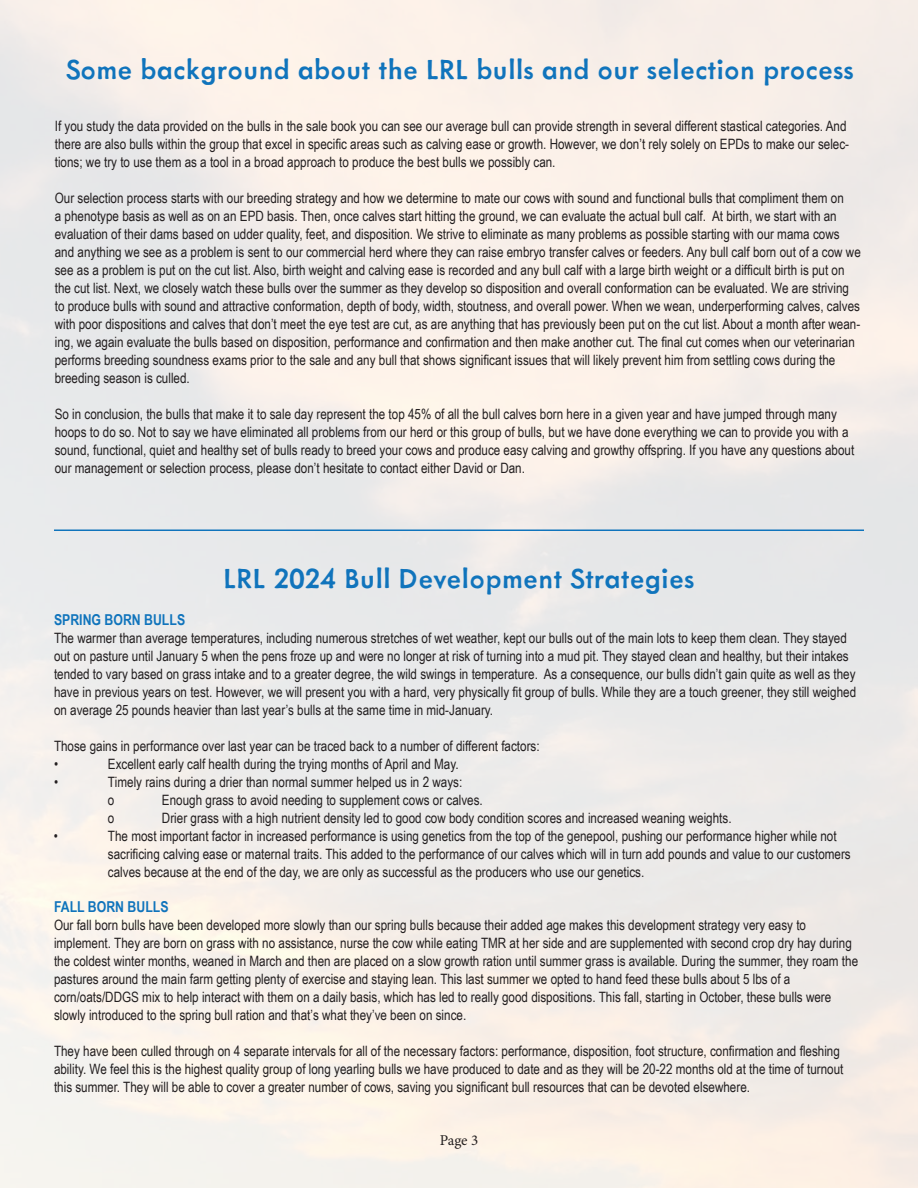
<style>
.page{position:relative;width:918px;height:1188px;background:#fff}
.page>*{position:absolute;margin:0;border:0;box-sizing:border-box;transform-origin:0 0}
.t1{font:500 31.5px "Metallophile Sp 8";color:#1074bc}
.t2{font:700 15px "Arial Narrow";color:#1074bc}
.t3{font:15px "Minion Pro";color:#231f20}
.t4{font:14.25px/18px "Arial Narrow";color:#231f20}
</style>
<div class="page">
<hr style="left:54px;top:530px;width:810px;height:1px;background:#1074bc">
<h1 class="t1" style="left:66px;top:50px;width:790px">Some background about the LRL bulls and our selection process</h1>
<p class="t4" style="left:55px;top:117px;width:796px">If you study the data provided on the bulls in the sale book you can see our average bull can provide strength in several different stastical categories. And there are also bulls within the group that excel in specific areas such as calving ease or growth. However, we don’t rely solely on EPDs to make our selec&shy;tions; we try to use them as a tool in a broad approach to produce the best bulls we possibly can.</p>
<p class="t4" style="left:55px;top:189px;width:808px">Our selection process starts with our breeding strategy and how we determine to mate our cows with sound and functional bulls that compliment them on<br>a phenotype basis as well as on an EPD basis. Then, once calves start hitting the ground, we can evaluate the actual bull calf. At birth, we start with an evaluation of their dams based on udder quality, feet, and disposition. We strive to eliminate as many problems as possible starting with our mama cows and anything we see as a problem is sent to our commercial herd where they can raise embryo transfer calves or feeders. Any bull calf born out of a cow we see as a problem is put on the cut list. Also, birth weight and calving ease is recorded and any bull calf with a large birth weight or a difficult birth is put on the cut list. Next, we closely watch these bulls over the summer as they develop so disposition and overall conformation can be evaluated. We are striving to produce bulls with sound and attractive conformation, depth of body, width, stoutness, and overall power. When we wean, underperforming calves, calves with poor dispositions and calves that don’t meet the eye test are cut, as are anything that has previously been put on the cut list. About a month after wean&shy;ing, we again evaluate the bulls based on disposition, performance and confirmation and then make another cut. The final cut comes when our veterinarian performs breeding soundness exams prior to the sale and any bull that shows significant issues that will likely prevent him from settling cows during the breeding season is culled.</p>
<p class="t4" style="left:55px;top:405px;width:801px">So in conclusion, the bulls that make it to sale day represent the top 45% of all the bull calves born here in a given year and have jumped through many hoops to do so. Not to say we have eliminated all problems from our herd or this group of bulls, but we have done everything we can to provide you with a sound, functional, quiet and healthy set of bulls ready to breed your cows and produce easy calving and growthy offspring. If you have any questions about our management or selection process, please don’t hesitate to contact either David or Dan.</p>
<h1 class="t1" style="left:224px;top:560px;width:472px">LRL 2024 Bull Development Strategies</h1>
<p class="t2" style="left:54px;top:608px;width:133px">SPRING BORN BULLS</p>
<p class="t4" style="left:54px;top:628px;width:804px">The warmer than average temperatures, including numerous stretches of wet weather, kept our bulls out of the main lots to keep them clean. They stayed out on pasture until January 5 when the pens froze up and were no longer at risk of turning into a mud pit. They stayed clean and healthy, but their intakes tended to vary based on grass intake and to a greater degree, the wild swings in temperature. As a consequence, our bulls didn’t gain quite as well as they have in previous years on test. However, we will present you with a hard, very physically fit group of bulls. While they are a touch greener, they still weighed on average 25 pounds heavier than last year’s bulls at the same time in mid-January.</p>
<p class="t4" style="left:54px;top:736px;width:487px">Those gains in performance over last year can be traced back to a number of different factors: •</p>
<p class="t4" style="left:108px;top:754px;width:352px">Excellent early calf health during the trying months of April and May.</p>
<p class="t4" style="left:54px;top:772px;width:6px">•</p>
<p class="t4" style="left:108px;top:772px;width:356px">Timely rains during a drier than normal summer helped us in 2 ways: o</p>
<p class="t4" style="left:162px;top:790px;width:322px">Enough grass to avoid needing to supplement cows or calves.</p>
<p class="t4" style="left:108px;top:808px;width:8px">o</p>
<p class="t4" style="left:162px;top:808px;width:571px">Drier grass with a high nutrient density led to good cow body condition scores and increased weaning weights.</p>
<p class="t4" style="left:54px;top:826px;width:6px">•</p>
<p class="t4" style="left:108px;top:826px;width:744px">The most important factor in increased performance is using genetics from the top of the genepool, pushing our performance higher while not sacrificing calving ease or maternal traits. This added to the performance of our calves which will in turn add pounds and value to our customers calves because at the end of the day, we are only as successful as the producers who use our genetics.</p>
<p class="t2" style="left:54px;top:895px;width:116px">FALL BORN BULLS</p>
<p class="t4" style="left:54px;top:915px;width:806px">Our fall born bulls have been developed more slowly than our spring bulls because their added age makes this development strategy very easy to implement. They are born on grass with no assistance, nurse the cow while eating TMR at her side and are supplemented with second crop dry hay during the coldest winter months, weaned in March and then are placed on a slow growth ration until summer grass is available. During the summer, they roam the pastures around the main farm getting plenty of exercise and staying lean. This last summer we opted to hand feed these bulls about 5 lbs of a corn/oats/DDGS mix to help interact with them on a daily basis, which has led to really good dispositions. This fall, starting in October, these bulls were slowly introduced to the spring bull ration and that’s what they’ve been on since.</p>
<p class="t4" style="left:54px;top:1041px;width:791px">They have been culled through on 4 separate intervals for all of the necessary factors: performance, disposition, foot structure, confirmation and fleshing ability. We feel this is the highest quality group of long yearling bulls we have produced to date and as they will be 20-22 months old at the time of turnout this summer. They will be able to cover a greater number of cows, saving you significant bull resources that can be devoted elsewhere.</p>
<p class="t3" style="left:440px;top:1130px;width:40px">Page 3</p>
</div>
